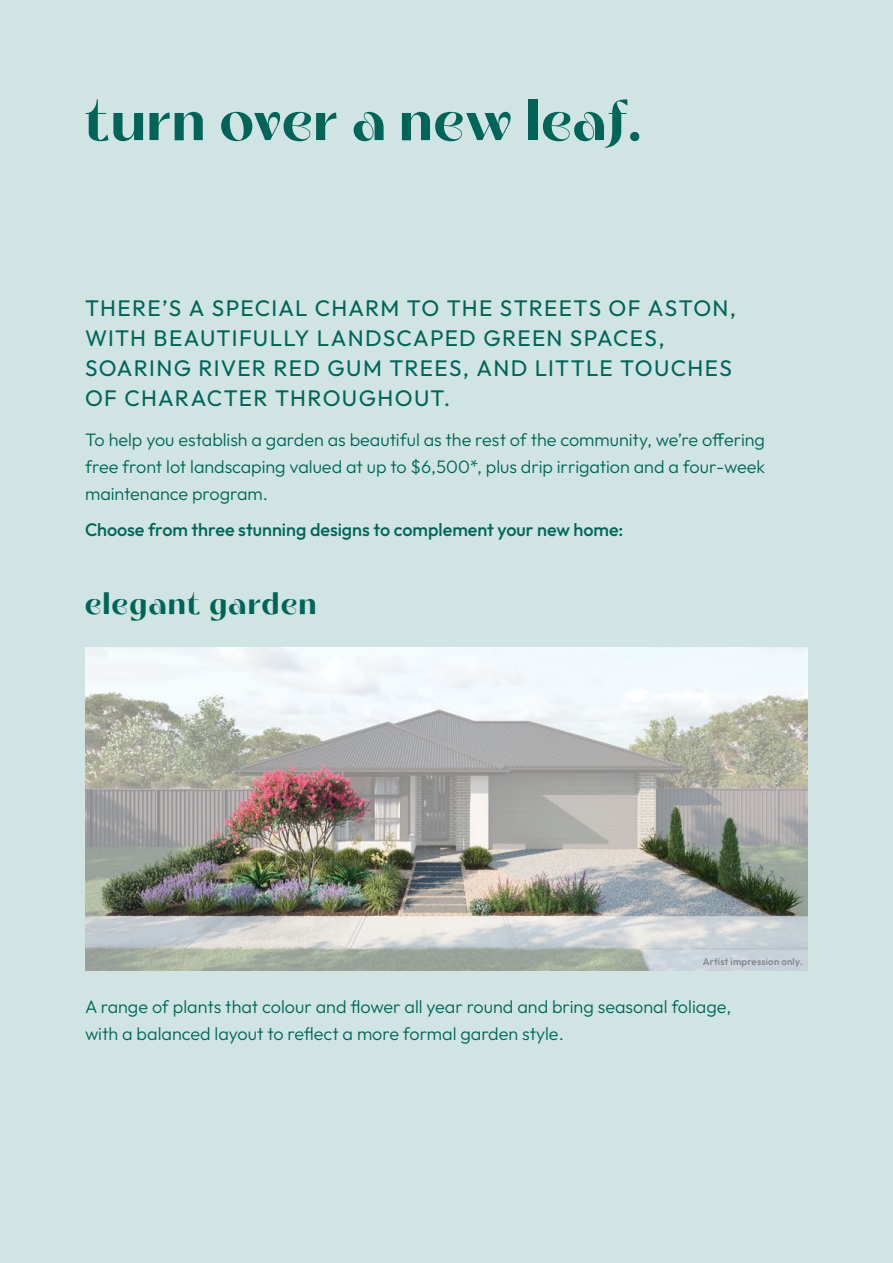
<style>
.page{position:relative;width:893px;height:1263px;background:#d0e5e3}
.page>*{position:absolute;margin:0;border:0;box-sizing:border-box;transform-origin:0 0}
.t1{font:64.5px "Cobya Variable";letter-spacing:.03em;color:#006558}
.t2{font:34.5px "Cobya Variable";letter-spacing:.065em;color:#006558}
.t3{font:22.5px/30.2px "Outfit";letter-spacing:.05em;color:#006558}
.t4{font:300 18px/27.2px "Outfit";color:#006558;text-align:justify}
.t5{font:500 18px "Outfit";color:#006558}
.t6{font:500 9.75px "Outfit";letter-spacing:.02em;color:#808285}
</style>
<div class="page">
<img style="left:85px;top:647px;width:723px;height:324px">
<h1 class="t1" style="left:85px;top:87px;width:558px">turn over a new leaf.</h1>
<p class="t3" style="left:85px;top:293px;width:653px">THERE’S A SPECIAL CHARM TO THE STREETS OF ASTON, WITH BEAUTIFULLY LANDSCAPED GREEN SPACES, SOARING RIVER RED GUM TREES, AND LITTLE TOUCHES OF CHARACTER THROUGHOUT.</p>
<p class="t4" style="left:85px;top:426px;width:682px">To help you establish a garden as beautiful as the rest of the community, we’re offering free front lot landscaping valued at up to $6,500*, plus drip irrigation and a four-week maintenance program.</p>
<p class="t5" style="left:85px;top:519px;width:540px">Choose from three stunning designs to complement your new home:</p>
<h2 class="t2" style="left:85px;top:585px;width:233px">elegant garden</h2>
<p class="t6" style="left:703px;top:956px;width:101px">Artist impression only.</p>
<p class="t4" style="left:85px;top:993px;width:648px">A range of plants that colour and flower all year round and bring seasonal foliage, with a balanced layout to reflect a more formal garden style.</p>
</div>
